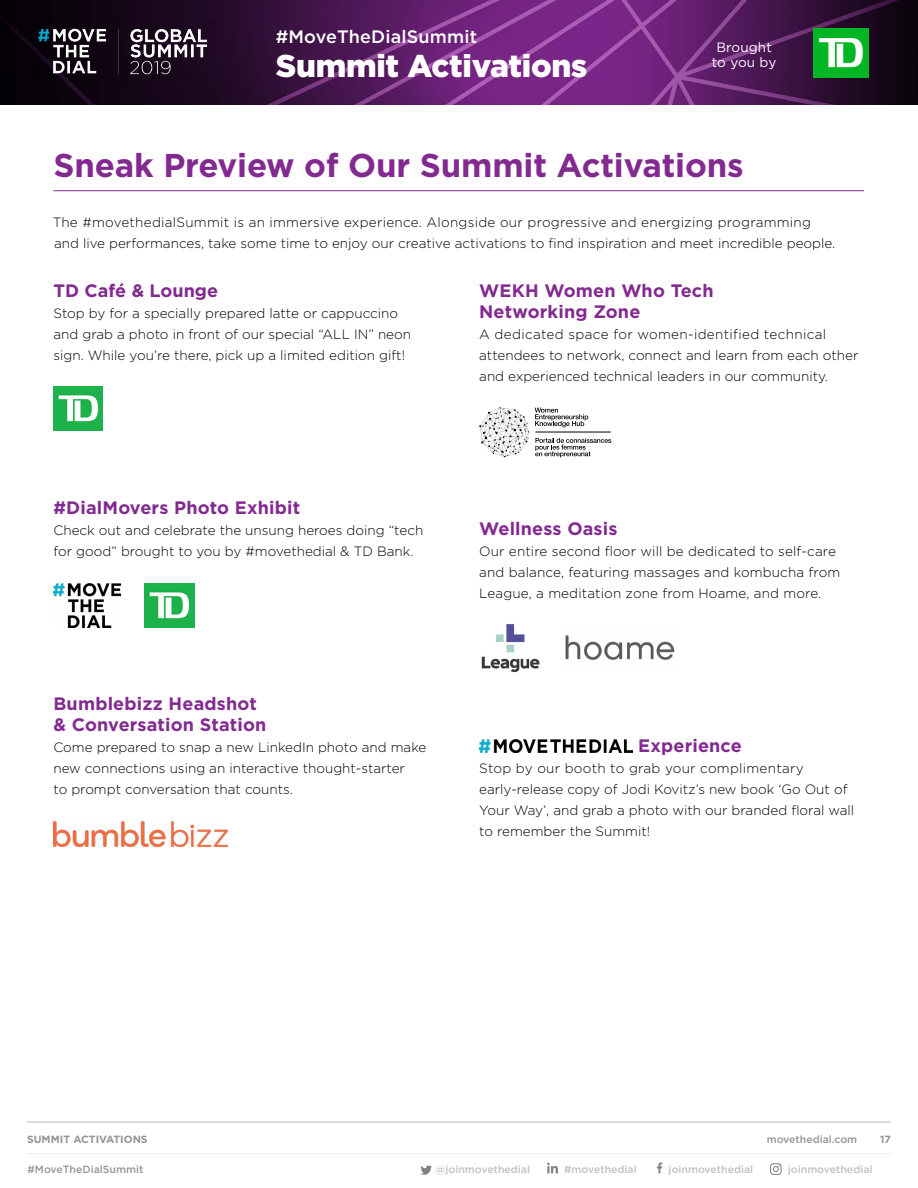
<style>
.page{position:relative;width:918px;height:1188px;background:#fff}
.page>*{position:absolute;margin:0;border:0;box-sizing:border-box;transform-origin:0 0}
.t1{font:700 33px "Gotham";letter-spacing:-.005em;color:#822a90}
.t2{font:900 31.5px "Gotham";letter-spacing:-.01em;color:#fff}
.t3{font:700 18px/21px "Gotham";letter-spacing:.01em;color:#822a90}
.t4{font:500 18px "Gotham";letter-spacing:.01em;color:#fff}
.t5{font:300 13.5px/21px "Gotham";color:#000}
.t6{font:13.5px/14.5px "Gotham";letter-spacing:.01em;color:#fff;text-align:center}
.t7{font:500 10.5px "Gotham";color:#c1c1c1}
.t8{font:500 10.5px "Gotham";color:#939598}
.t9{font:700 10.5px "Gotham";color:#939598}
</style>
<div class="page">
<svg style="left:421px;top:1165px;width:11px;height:10px"></svg>
<svg style="left:547px;top:1163px;width:11px;height:10px"></svg>
<svg style="left:770px;top:1163px;width:12px;height:12px"></svg>
<hr style="left:27px;top:1153px;width:864px;height:1px;background:#e0e0e0">
<img style="left:0;top:0;width:918px;height:105px">
<img style="left:814px;top:29px;width:54px;height:48px">
<img style="left:34px;top:20px;width:182px;height:64px">
<svg style="left:657px;top:1163px;width:5px;height:10px"></svg>
<hr style="left:53px;top:190px;width:811px;height:1px;background:#822a90">
<hr style="left:27px;top:1121px;width:864px;height:2px;background:#838383">
<img style="left:53px;top:386px;width:50px;height:44px">
<img style="left:53px;top:584px;width:68px;height:44px">
<img style="left:145px;top:583px;width:49px;height:44px">
<img style="left:53px;top:821px;width:174px;height:26px">
<svg style="left:479px;top:407px;width:50px;height:50px"></svg>
<hr style="left:535px;top:432px;width:76px;height:1px;background:#000">
<svg style="left:535px;top:408px;width:53px;height:19px"></svg>
<svg style="left:535px;top:438px;width:76px;height:19px"></svg>
<img style="left:481px;top:624px;width:59px;height:49px">
<img style="left:565px;top:635px;width:110px;height:25px">
<img style="left:479px;top:739px;width:153px;height:13px">
<h3 class="t4" style="left:276px;top:25px;width:203px">#MoveTheDialSummit</h3>
<h2 class="t2" style="left:276px;top:44px;width:313px">Summit Activations</h2>
<p class="t6" style="left:712px;top:40px;width:66px">Brought to you by</p>
<h1 class="t1" style="left:53px;top:143px;width:692px">Sneak Preview of Our Summit Activations</h1>
<p class="t5" style="left:53px;top:211px;width:784px">The #movethedialSummit is an immersive experience. Alongside our progressive and energizing programming and live performances, take some time to enjoy our creative activations to find inspiration and meet incredible people.</p>
<h3 class="t3" style="left:53px;top:280px;width:166px">TD Café &amp; Lounge</h3>
<p class="t5" style="left:53px;top:302px;width:359px">Stop by for a specially prepared latte or cappuccino and grab a photo in front of our special “ALL IN” neon sign. While you’re there, pick up a limited edition gift!</p>
<h3 class="t3" style="left:53px;top:497px;width:248px">#DialMovers Photo Exhibit</h3>
<p class="t5" style="left:53px;top:519px;width:371px">Check out and celebrate the unsung heroes doing “tech for good” brought to you by #movethedial &amp; TD Bank.</p>
<h3 class="t3" style="left:53px;top:693px;width:215px">Bumblebizz Headshot &amp; Conversation Station</h3>
<p class="t5" style="left:53px;top:736px;width:374px">Come prepared to snap a new LinkedIn photo and make new connections using an interactive thought-starter<br>to prompt conversation that counts.</p>
<h3 class="t3" style="left:479px;top:280px;width:236px">WEKH Women Who Tech<br>Networking Zone</h3>
<p class="t5" style="left:479px;top:323px;width:381px">A dedicated space for women-identified technical attendees to network, connect and learn from each other and experienced technical leaders in our community.</p>
<h3 class="t3" style="left:479px;top:518px;width:140px">Wellness Oasis</h3>
<p class="t5" style="left:479px;top:540px;width:363px">Our entire second floor will be dedicated to self-care and balance, featuring massages and kombucha from<br>League, a meditation zone from Hoame, and more.</p>
<h3 class="t3" style="left:638px;top:735px;width:105px">Experience</h3>
<p class="t5" style="left:479px;top:757px;width:377px">Stop by our booth to grab your complimentary early-release copy of Jodi Kovitz’s new book ‘Go Out of Your Way’, and grab a photo with our branded floral wall to remember the Summit!</p>
<p class="t9" style="left:27px;top:1133px;width:122px">SUMMIT ACTIVATIONS</p>
<p class="t8" style="left:767px;top:1133px;width:92px">movethedial.com</p>
<p class="t9" style="left:880px;top:1133px;width:12px">17</p>
<p class="t8" style="left:28px;top:1163px;width:117px">#MoveTheDialSummit</p>
<p class="t7" style="left:435px;top:1163px;width:96px">@joinmovethedial</p>
<p class="t7" style="left:564px;top:1163px;width:74px">#movethedial</p>
<p class="t7" style="left:788px;top:1163px;width:86px">joinmovethedial</p>
<p class="t7" style="left:669px;top:1163px;width:86px">joinmovethedial</p>
</div>
